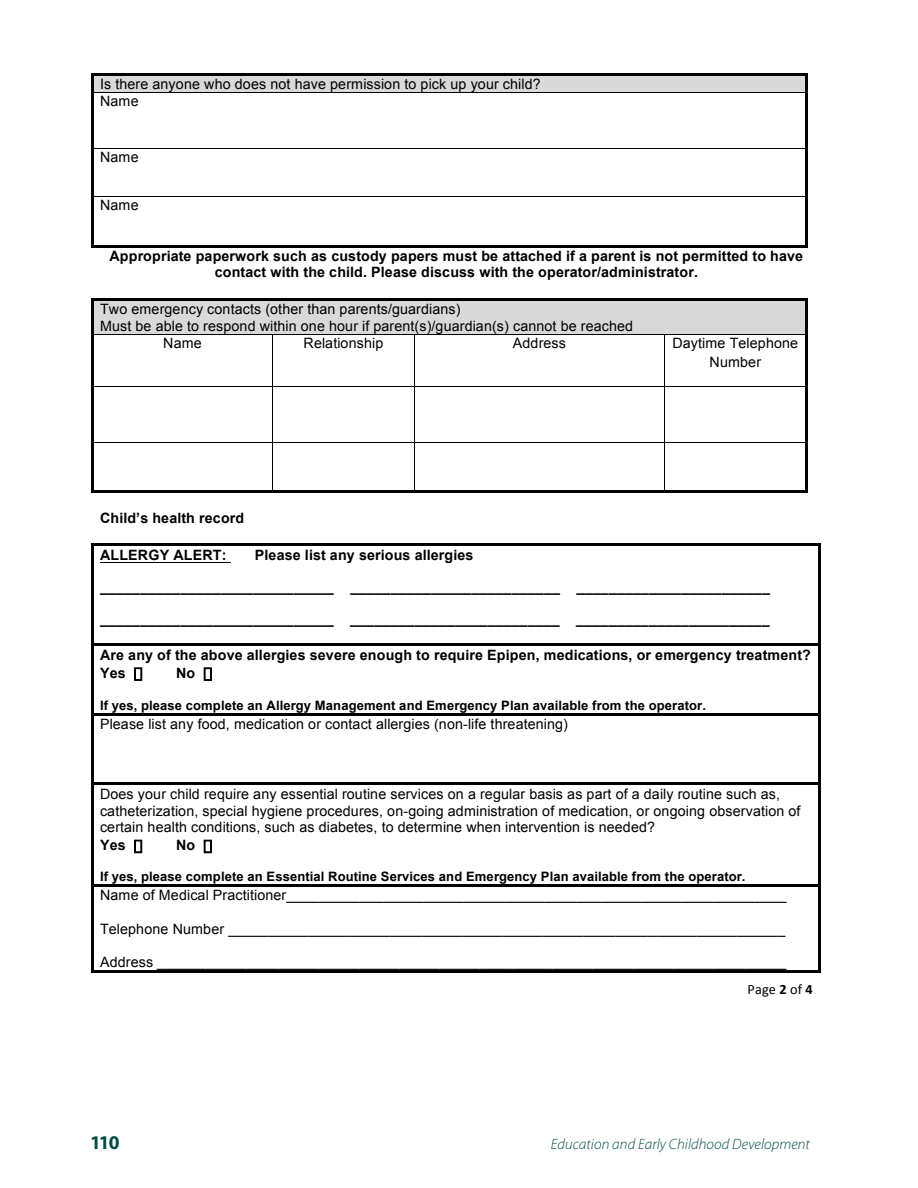
<style>
.page{position:relative;width:918px;height:1188px;background:#fff}
.page>*{position:absolute;margin:0;border:0;box-sizing:border-box;transform-origin:0 0}
.t1{font:700 19.5px "Myriad Pro";color:#004c45}
.t2{font:italic 300 15px "Myriad Pro";letter-spacing:.005em;color:#004c45}
.t3{font:14.25px/16.6px "Arial";letter-spacing:.01em;color:#000}
.t4{font:700 14.25px/16.5px "Arial";letter-spacing:.01em;color:#000;text-align:center}
.t5{font:14.25px "Calibri";letter-spacing:.01em;color:#000}
.t6{font:700 13.05px "Arial";letter-spacing:.01em;color:#000}
.s1{font-weight:700}
</style>
<div class="page">
<div style="left:100px;top:76px;width:699px;height:16px;background:#d9d9d9"></div>
<hr style="left:94px;top:73px;width:711px;height:3px;background:#000">
<hr style="left:91px;top:76px;width:3px;height:16px;background:#000">
<hr style="left:94px;top:92px;width:711px;height:1px;background:#000">
<svg style="left:805px;top:73px;width:2px;height:20px"></svg>
<hr style="left:91px;top:93px;width:3px;height:55px;background:#000">
<hr style="left:805px;top:93px;width:2px;height:55px;background:#000">
<hr style="left:94px;top:148px;width:711px;height:1px;background:#000">
<hr style="left:91px;top:149px;width:3px;height:47px;background:#000">
<hr style="left:805px;top:149px;width:2px;height:47px;background:#000">
<hr style="left:94px;top:196px;width:711px;height:1px;background:#000">
<hr style="left:91px;top:197px;width:3px;height:48px;background:#000">
<hr style="left:94px;top:245px;width:711px;height:3px;background:#000">
<hr style="left:805px;top:197px;width:2px;height:48px;background:#000">
<div style="left:100px;top:301px;width:699px;height:16px;background:#d9d9d9"></div>
<div style="left:100px;top:317px;width:699px;height:17px;background:#d9d9d9"></div>
<hr style="left:94px;top:298px;width:711px;height:3px;background:#000">
<hr style="left:91px;top:301px;width:3px;height:33px;background:#000">
<hr style="left:805px;top:301px;width:2px;height:33px;background:#000">
<hr style="left:94px;top:334px;width:178px;height:1px;background:#000">
<hr style="left:273px;top:334px;width:142px;height:1px;background:#000">
<hr style="left:415px;top:334px;width:249px;height:1px;background:#000">
<hr style="left:665px;top:334px;width:140px;height:1px;background:#000">
<hr style="left:91px;top:334px;width:3px;height:52px;background:#000">
<hr style="left:272px;top:334px;width:1px;height:52px;background:#000">
<hr style="left:415px;top:334px;width:1px;height:52px;background:#000">
<hr style="left:664px;top:334px;width:1px;height:52px;background:#000">
<hr style="left:805px;top:334px;width:2px;height:52px;background:#000">
<hr style="left:94px;top:386px;width:178px;height:1px;background:#000">
<hr style="left:273px;top:386px;width:142px;height:1px;background:#000">
<hr style="left:415px;top:386px;width:249px;height:1px;background:#000">
<hr style="left:665px;top:386px;width:140px;height:1px;background:#000">
<hr style="left:91px;top:387px;width:3px;height:55px;background:#000">
<hr style="left:272px;top:387px;width:1px;height:55px;background:#000">
<hr style="left:415px;top:387px;width:1px;height:55px;background:#000">
<hr style="left:664px;top:387px;width:1px;height:55px;background:#000">
<hr style="left:805px;top:387px;width:2px;height:55px;background:#000">
<hr style="left:94px;top:442px;width:178px;height:1px;background:#000">
<hr style="left:273px;top:442px;width:142px;height:1px;background:#000">
<hr style="left:415px;top:442px;width:249px;height:1px;background:#000">
<hr style="left:665px;top:442px;width:140px;height:1px;background:#000">
<hr style="left:91px;top:443px;width:3px;height:47px;background:#000">
<hr style="left:94px;top:490px;width:178px;height:3px;background:#000">
<hr style="left:272px;top:443px;width:1px;height:47px;background:#000">
<hr style="left:275px;top:490px;width:140px;height:3px;background:#000">
<hr style="left:415px;top:443px;width:1px;height:47px;background:#000">
<hr style="left:417px;top:490px;width:247px;height:3px;background:#000">
<hr style="left:664px;top:443px;width:1px;height:47px;background:#000">
<hr style="left:667px;top:490px;width:138px;height:3px;background:#000">
<hr style="left:805px;top:443px;width:2px;height:47px;background:#000">
<hr style="left:100px;top:562px;width:131px;height:1px;background:#000">
<hr style="left:94px;top:543px;width:725px;height:3px;background:#000">
<hr style="left:91px;top:546px;width:3px;height:97px;background:#000">
<hr style="left:819px;top:546px;width:2px;height:97px;background:#000">
<hr style="left:94px;top:643px;width:725px;height:3px;background:#000">
<hr style="left:91px;top:646px;width:3px;height:67px;background:#000">
<hr style="left:819px;top:646px;width:2px;height:67px;background:#000">
<hr style="left:94px;top:713px;width:725px;height:3px;background:#000">
<hr style="left:91px;top:716px;width:3px;height:66px;background:#000">
<hr style="left:819px;top:716px;width:2px;height:66px;background:#000">
<hr style="left:94px;top:782px;width:725px;height:3px;background:#000">
<hr style="left:91px;top:785px;width:3px;height:99px;background:#000">
<hr style="left:819px;top:785px;width:2px;height:99px;background:#000">
<hr style="left:94px;top:884px;width:725px;height:3px;background:#000">
<hr style="left:91px;top:887px;width:3px;height:83px;background:#000">
<hr style="left:94px;top:970px;width:725px;height:3px;background:#000">
<hr style="left:819px;top:887px;width:2px;height:83px;background:#000">
<svg style="left:134px;top:668px;width:8px;height:13px"></svg>
<svg style="left:204px;top:668px;width:8px;height:13px"></svg>
<svg style="left:134px;top:840px;width:8px;height:13px"></svg>
<svg style="left:204px;top:840px;width:8px;height:13px"></svg>
<p class="t3" style="left:100px;top:75px;width:442px;line-height:17.4px">Is there anyone who does not have permission to pick up your child?<br>Name</p>
<p class="t3" style="left:100px;top:149px;width:40px">Name</p>
<p class="t3" style="left:100px;top:197px;width:40px">Name</p>
<p class="t4" style="left:109px;top:248px;width:695px">Appropriate paperwork such as custody papers must be attached if a parent is not permitted to have contact with the child. Please discuss with the operator/administrator.</p>
<p class="t3" style="left:100px;top:301px;width:362px">Two emergency contacts (other than parents/guardians)</p>
<p class="t3" style="left:100px;top:318px;width:535px">Must be able to respond within one hour if parent(s)/guardian(s) cannot be reached</p>
<p class="t3" style="left:163px;top:335px;width:40px">Name</p>
<p class="t3" style="left:304px;top:335px;width:81px">Relationship</p>
<p class="t3" style="left:513px;top:335px;width:55px">Address</p>
<p class="t3" style="left:672px;top:334px;width:127px;line-height:19px;text-align:center">Daytime Telephone<br>Number</p>
<p class="t4" style="left:100px;top:510px;width:146px">Child’s health record</p>
<p class="t4" style="left:100px;top:547px;width:128px">ALLERGY ALERT:</p>
<p class="t4" style="left:255px;top:547px;width:220px">Please list any serious allergies</p>
<p class="t4" style="left:100px;top:579px;width:671px">_____________________________ __________________________ ________________________</p>
<p class="t4" style="left:100px;top:612px;width:671px">_____________________________ __________________________ ________________________</p>
<p class="t4" style="left:100px;top:646px;width:712px;line-height:18px;text-align:left">Are any of the above allergies severe enough to require Epipen, medications, or emergency treatment?<br>Yes</p>
<p class="t4" style="left:176px;top:665px;width:21px">No</p>
<p class="t6" style="left:100px;top:696px;width:607px">If yes, please complete an Allergy Management and Emergency Plan available from the operator.</p>
<p class="t3" style="left:100px;top:716px;width:470px">Please list any food, medication or contact allergies (non-life threatening)</p>
<p class="t3" style="left:100px;top:786px;width:702px">Does your child require any essential routine services on a regular basis as part of a daily routine such as, catheterization, special hygiene procedures, on-going administration of medication, or ongoing observation of certain health conditions, such as diabetes, to determine when intervention is needed?</p>
<p class="t4" style="left:100px;top:837px;width:27px">Yes</p>
<p class="t4" style="left:176px;top:837px;width:21px">No</p>
<p class="t6" style="left:100px;top:867px;width:647px">If yes, please complete an Essential Routine Services and Emergency Plan available from the operator.</p>
<p class="t3" style="left:100px;top:887px;width:688px">Name of Medical Practitioner______________________________________________________________</p>
<p class="t3" style="left:100px;top:920px;width:687px">Telephone Number _____________________________________________________________________</p>
<p class="t3" style="left:100px;top:954px;width:688px">Address ______________________________________________________________________________</p>
<p class="t5" style="left:748px;top:980px;width:67px">Page <span class="s1">2</span> of <span class="s1">4</span></p>
<h1 class="t1" style="left:90px;top:1129px;width:31px">110</h1>
<p class="t2" style="left:551px;top:1135px;width:261px">Education and Early Childhood Development</p>
</div>
